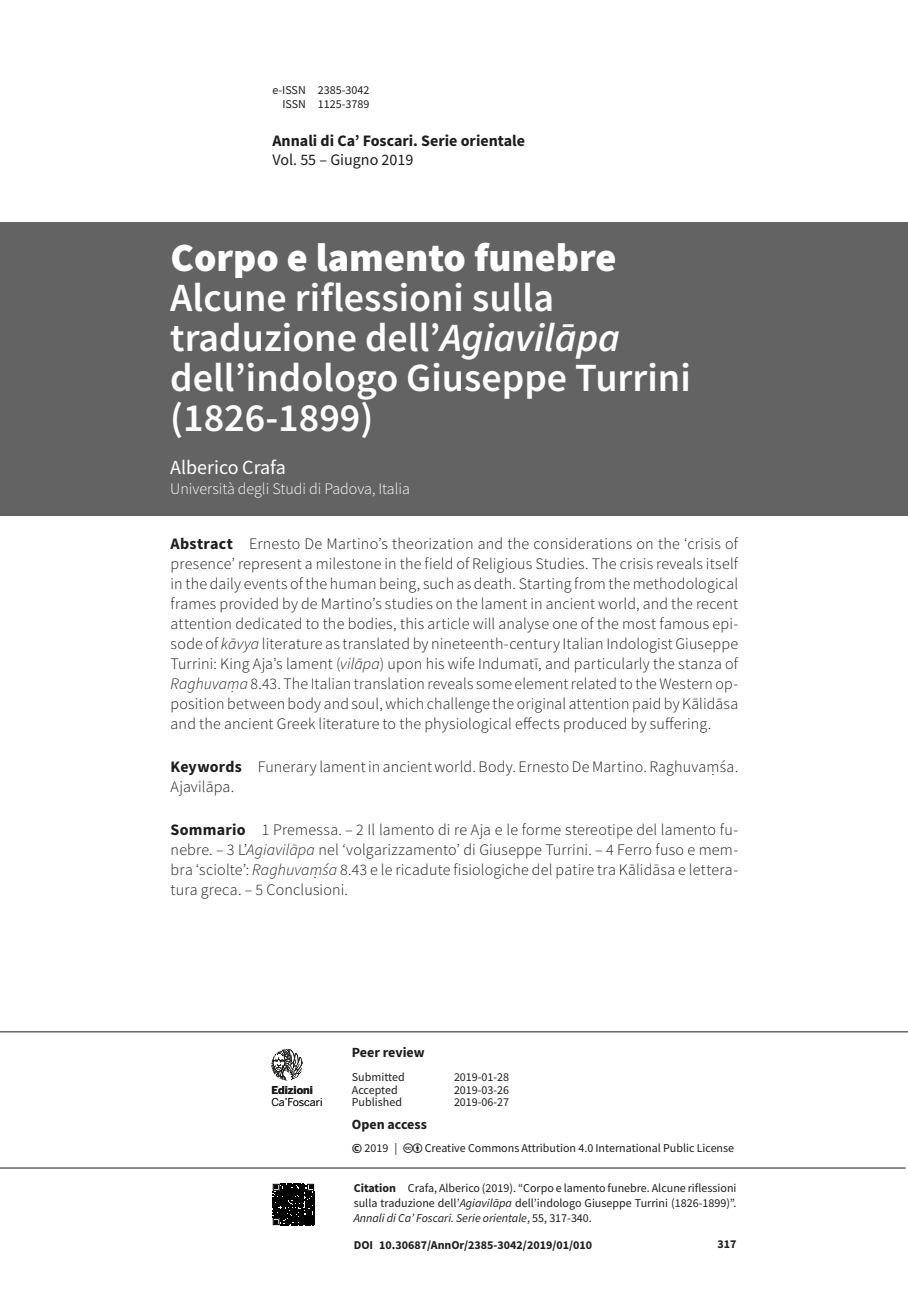
<style>
.page{position:relative;width:908px;height:1304px;background:#fff}
.page>*{position:absolute;margin:0;border:0;box-sizing:border-box;transform-origin:0 0}
.t1{font:600 40px/40px "Source Sans Pro";color:#fff}
.t2{font:900 40px "Source Sans Pro";color:#fff}
.t3{font:20px "Source Sans Pro";color:#fff}
.t4{font:300 16px/20px "Source Sans Pro";letter-spacing:.01em;color:#1d1d1b;text-align:justify}
.t5{font:300 16px "Source Sans Pro";color:#fff}
.t6{font:700 16px "Source Sans Pro";color:#1d1d1b}
.t7{font:16px "Source Sans Pro";color:#1d1d1b}
.t8{font:700 14px "Source Sans Pro";color:#1d1d1b}
.t9{font:12px/15px "Source Sans Pro";color:#1d1d1b;text-align:right}
.t10{font:700 12px "Source Sans Pro";color:#1d1d1b}
.t11{font:10.8px "Benton Sans";letter-spacing:-.01em;color:#1d1d1b}
.t12{font:700 10.8px "Benton Sans";color:#1d1d1b}
.s1{font-style:italic}
.s2{font-weight:700}
.s3{font-weight:700;font-size:14px}
</style>
<div class="page">
<hr style="left:0;top:1031px;width:907px;height:1px;background:#1d1d1b">
<hr style="left:0;top:1168px;width:905px;height:1px;background:#1d1d1b">
<svg style="left:272px;top:1183px;width:43px;height:43px"></svg>
<svg style="left:272px;top:1184px;width:42px;height:41px;background:#161616"></svg>
<svg style="left:271px;top:1049px;width:32px;height:31px"></svg>
<div style="left:0;top:223px;width:907px;height:293px;background:#646363"></div>
<p class="t9" style="left:272px;top:83px;width:98px;line-height:14.2px">e-ISSN 2385-3042<br>ISSN 1125-3789</p>
<p class="t6" style="left:272px;top:130px;width:254px">Annali di Ca’ Foscari. Serie orientale</p>
<p class="t7" style="left:272px;top:150px;width:142px">Vol. 55 – Giugno 2019</p>
<h1 class="t2" style="left:170px;top:230px;width:447px">Corpo e lamento funebre</h1>
<h1 class="t1" style="left:170px;top:278px;width:522px">Alcune riflessioni sulla traduzione dell’<span class="s1">Agiavilāpa </span>dell’indologo Giuseppe Turrini (1826-1899)</h1>
<p class="t3" style="left:170px;top:455px;width:117px">Alberico Crafa</p>
<p class="t5" style="left:170px;top:479px;width:241px">Università degli Studi di Padova, Italia</p>
<p class="t4" style="left:170px;top:534px;width:569px"><span class="s2">Abstract</span> Ernesto De Martino’s theorization and the considerations on the ‘crisis of presence’ represent a milestone in the field of Religious Studies. The crisis reveals itself in the daily events of the human being, such as death. Starting from the methodological frames provided by de Martino’s studies on the lament in ancient world, and the recent attention dedicated to the bodies, this article will analyse one of the most famous epi&shy;sode of <span class="s1">kāvya</span> literature as translated by nineteenth-century Italian Indologist Giuseppe Turrini: King Aja’s lament (<span class="s1">vilāpa</span>) upon his wife Indumatī, and particularly the stanza of <span class="s1">Raghuvaṃa</span> 8.43. The Italian translation reveals some element related to the Western op&shy;position between body and soul, which challenge the original attention paid by Kālidāsa and the ancient Greek literature to the physiological effects produced by suffering.</p>
<p class="t4" style="left:170px;top:757px;width:568px"><span class="s2">Keywords</span> Funerary lament in ancient world. Body. Ernesto De Martino. Raghuvaṃśa.<br>Ajavilāpa.</p>
<p class="t4" style="left:170px;top:820px;width:568px"><span class="s2">Sommario</span> 1 Premessa. – 2 Il lamento di re Aja e le forme stereotipe del lamento fu&shy;nebre. – 3 L’<span class="s1">Agiavilāpa</span> nel ‘volgarizzamento’ di Giuseppe Turrini. – 4 Ferro fuso e mem&shy;bra ‘sciolte’: <span class="s1">Raghuvaṃśa</span> 8.43 e le ricadute fisiologiche del patire tra Kālidāsa e lettera&shy;tura greca. – 5 Conclusioni.</p>
<p class="t12" style="left:271px;top:1084px;width:43px">Edizioni</p>
<p class="t11" style="left:271px;top:1095px;width:53px">Ca’Foscari</p>
<p class="t8" style="left:351px;top:1042px;width:74px">Peer review</p>
<p class="t9" style="left:351px;top:1070px;width:54px">Submitted</p>
<p class="t9" style="left:454px;top:1070px;width:57px">2019-01-28</p>
<p class="t9" style="left:351px;top:1082px;width:47px">Accepted</p>
<p class="t9" style="left:454px;top:1082px;width:57px">2019-03-26</p>
<p class="t9" style="left:351px;top:1095px;width:52px">Published</p>
<p class="t9" style="left:454px;top:1095px;width:57px">2019-06-27</p>
<p class="t8" style="left:351px;top:1115px;width:76px">Open access</p>
<p class="t9" style="left:351px;top:1140px;width:47px"><span class="s3">©</span> 2019 |</p>
<p class="t9" style="left:424px;top:1140px;width:311px">Creative Commons Attribution 4.0 International Public License</p>
<p class="t9" style="left:353px;top:1181px;width:384px;text-align:justify"><span class="s2">Citation</span> Crafa, Alberico (2019). “Corpo e lamento funebre. Alcune riflessioni sulla traduzione dell’<span class="s1">Agiavilāpa</span> dell’indologo Giuseppe Turrini (1826-1899)”.<br><span class="s1">Annali di Ca’ Foscari. Serie orientale</span>, 55, 317-340.</p>
<p class="t10" style="left:353px;top:1237px;width:240px">DOI 10.30687/AnnOr/2385-3042/2019/01/010</p>
<p class="t10" style="left:717px;top:1236px;width:21px">317</p>
</div>
